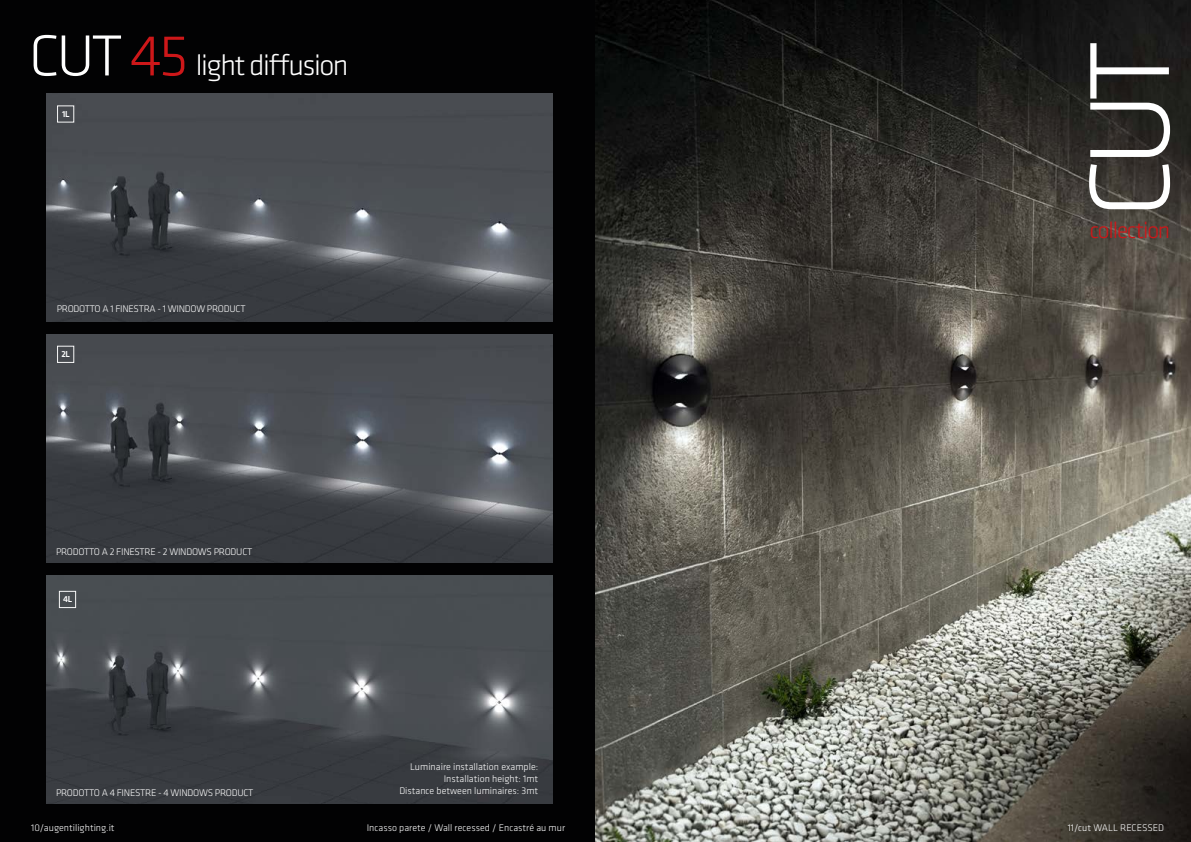
<style>
.page{position:relative;width:1191px;height:842px;background:#020203}
.page>*{position:absolute;margin:0;border:0;box-sizing:border-box;transform-origin:0 0}
.t1{font:300 118px "Klavika";color:#fff}
.t2{font:300 30px "Klavika";letter-spacing:-.05em;color:#fff}
.t3{font:300 23.7px "Klavika";letter-spacing:-.05em;color:#cd1719}
.t4{font:300 10px "Klavika";color:#fff}
.t5{font:300 10px "Klavika";letter-spacing:-.025em;color:#fff}
.t6{font:500 9px "Klavika";color:#fff}
.s1{font-size:60px}
.s2{font-size:60px;color:#cd1719}
</style>
<div class="page">
<img style="left:46px;top:93px;width:507px;height:228px">
<img style="left:46px;top:334px;width:507px;height:228px">
<img style="left:46px;top:576px;width:507px;height:228px">
<div style="left:57px;top:106px;width:17px;height:16px;border:1px solid #f8f8f8"></div>
<div style="left:57px;top:346px;width:17px;height:17px;border:1px solid #f8f8f8"></div>
<div style="left:59px;top:591px;width:17px;height:17px;border:1px solid #f8f8f8"></div>
<img style="left:595px;top:0;width:596px;height:842px">
<p class="t2" style="left:29px;top:49px;width:321px"><span class="s1">CUT</span> <span class="s2">45</span> light diffusion</p>
<p class="t6" style="left:62px;top:109px;width:9px">1L</p>
<p class="t5" style="left:57px;top:303px;width:190px">PRODOTTO A 1 FINESTRA - 1 WINDOW PRODUCT</p>
<p class="t6" style="left:61px;top:349px;width:10px">2L</p>
<p class="t5" style="left:56px;top:546px;width:198px">PRODOTTO A 2 FINESTRE - 2 WINDOWS PRODUCT</p>
<p class="t6" style="left:63px;top:594px;width:11px">4L</p>
<p class="t5" style="left:56px;top:787px;width:199px">PRODOTTO A 4 FINESTRE - 4 WINDOWS PRODUCT</p>
<p class="t4" style="left:410px;top:761px;width:130px">Luminaire installation example:</p>
<p class="t4" style="left:444px;top:773px;width:96px">Installation height: 1mt</p>
<p class="t4" style="left:399px;top:785px;width:140px">Distance between luminaires: 3mt</p>
<p class="t1" style="left:1065px;top:218px;width:179px;rotate:-90deg">CUT</p>
<p class="t3" style="left:1089px;top:217px;width:82px">collection</p>
<p class="t4" style="left:31px;top:822px;width:85px">10/augentilighting.it</p>
<p class="t4" style="left:367px;top:822px;width:200px">Incasso parete / Wall recessed / Encastré au mur</p>
<p class="t4" style="left:1067px;top:822px;width:98px">11/cut WALL RECESSED</p>
</div>
